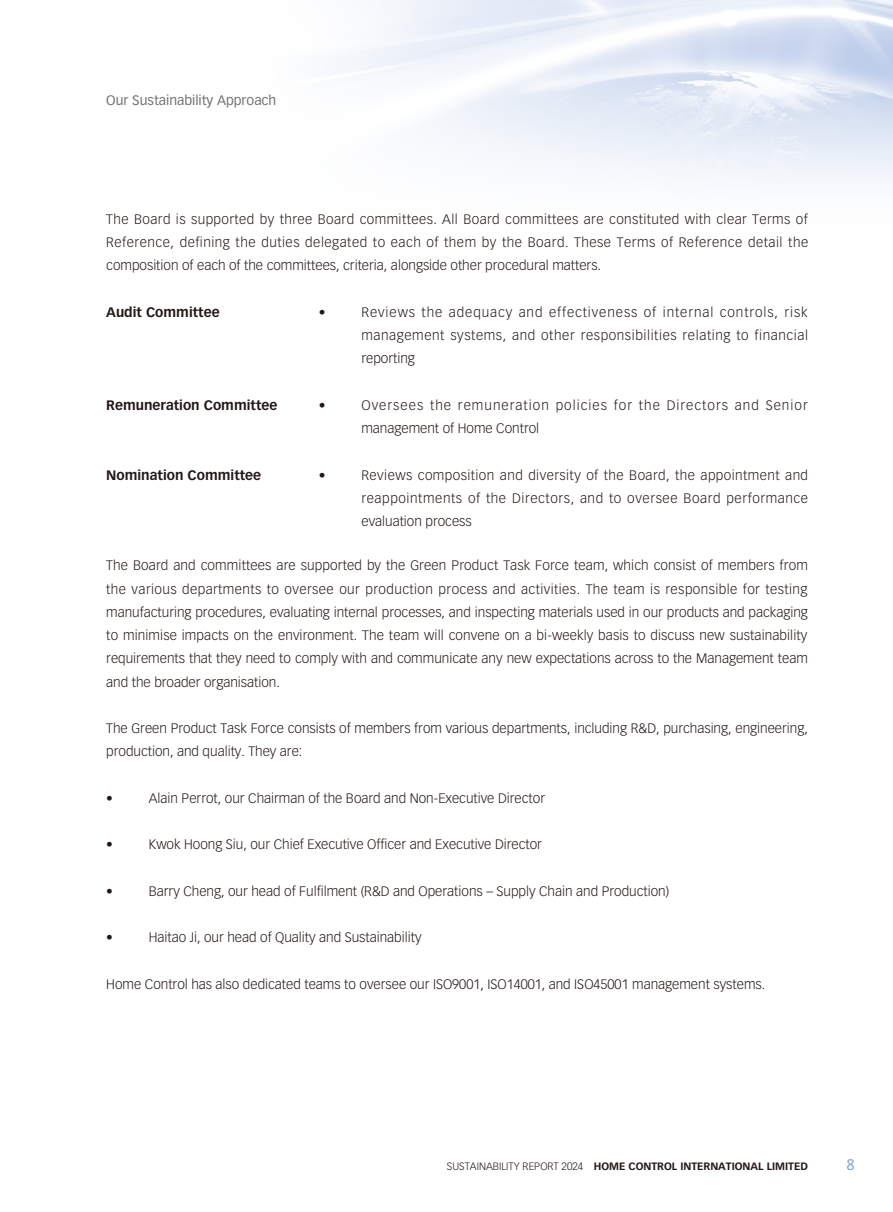
<style>
.page{position:relative;width:893px;height:1212px;background:#fff}
.page>*{position:absolute;margin:0;border:0;box-sizing:border-box;transform-origin:0 0}
.t1{font:15px "Vectora LT Std";color:#7ba3d6}
.t2{font:300 13.5px/23.2px "Vectora LT Std";color:#231916;text-align:justify}
.t3{font:300 13.5px/23.2px "Vectora LT Std";letter-spacing:.045em;color:#231916}
.t4{font:300 13.5px "Vectora LT Std";letter-spacing:.03em;color:#231916}
.t5{font:700 13.5px "Vectora LT Std";color:#231916}
.t6{font:300 13.5px "Vectora LT Std";letter-spacing:.065em;color:#231916}
.t7{font:300 13.5px "Vectora LT Std";letter-spacing:.075em;color:#231916}
.t8{font:13.5px "Vectora LT Std";color:#727272}
.t9{font:700 10.5px "Vectora LT Std";color:#231916}
.t10{font:300 10.5px "Vectora LT Std";color:#231916}
</style>
<div class="page">
<p class="t8" style="left:106px;top:92px;width:172px">Our Sustainability Approach</p>
<p class="t2" style="left:106px;top:208px;width:703px">The Board is supported by three Board committees. All Board committees are constituted with clear Terms of Reference, defining the duties delegated to each of them by the Board. These Terms of Reference detail the composition of each of the committees, criteria, alongside other procedural matters.</p>
<p class="t2" style="left:785px;top:301px;width:25px">risk</p>
<p class="t6" style="left:549px;top:304px;width:90px">effectiveness</p>
<p class="t2" style="left:644px;top:301px;width:14px">of</p>
<p class="t5" style="left:106px;top:304px;width:115px">Audit Committee</p>
<p class="t6" style="left:361px;top:304px;width:55px">Reviews</p>
<p class="t2" style="left:422px;top:301px;width:22px">the</p>
<p class="t6" style="left:449px;top:304px;width:65px">adequacy</p>
<p class="t2" style="left:519px;top:301px;width:25px">and</p>
<p class="t6" style="left:663px;top:304px;width:52px">internal</p>
<p class="t6" style="left:720px;top:304px;width:60px">controls,</p>
<p class="t2" style="left:319px;top:301px;width:8px">•</p>
<p class="t5" style="left:106px;top:397px;width:173px">Remuneration Committee</p>
<p class="t5" style="left:106px;top:467px;width:156px">Nomination Committee</p>
<p class="t2" style="left:319px;top:394px;width:8px">•</p>
<p class="t2" style="left:319px;top:463px;width:8px">•</p>
<p class="t3" style="left:361px;top:324px;width:448px">management systems, and other responsibilities relating to financial reporting</p>
<p class="t2" style="left:766px;top:394px;width:44px">Senior</p>
<p class="t2" style="left:614px;top:394px;width:20px">for</p>
<p class="t2" style="left:430px;top:394px;width:23px">the</p>
<p class="t7" style="left:458px;top:397px;width:93px">remuneration</p>
<p class="t7" style="left:556px;top:397px;width:53px">policies</p>
<p class="t2" style="left:639px;top:394px;width:23px">the</p>
<p class="t7" style="left:667px;top:397px;width:63px">Directors</p>
<p class="t2" style="left:735px;top:394px;width:26px">and</p>
<p class="t7" style="left:361px;top:397px;width:63px">Oversees</p>
<p class="t2" style="left:361px;top:417px;width:179px">management of Home Control</p>
<p class="t4" style="left:361px;top:467px;width:448px">Reviews composition and diversity of the Board, the appointment and</p>
<p class="t3" style="left:361px;top:487px;width:448px">reappointments of the Directors, and to oversee Board performance evaluation process</p>
<p class="t2" style="left:106px;top:554px;width:703px">The Board and committees are supported by the Green Product Task Force team, which consist of members from the various departments to oversee our production process and activities. The team is responsible for testing manufacturing procedures, evaluating internal processes, and inspecting materials used in our products and packaging to minimise impacts on the environment. The team will convene on a bi-weekly basis to discuss new sustainability requirements that they need to comply with and communicate any new expectations across to the Management team and the broader organisation.</p>
<p class="t2" style="left:106px;top:717px;width:703px">The Green Product Task Force consists of members from various departments, including &amp;R D, purchasing, engineering, production, and quality. They are:</p>
<p class="t2" style="left:149px;top:786px;width:398px">Alain Perrot, our Chairman of the Board and Non-Executive Director</p>
<p class="t2" style="left:106px;top:786px;width:8px">•</p>
<p class="t2" style="left:106px;top:833px;width:8px">•</p>
<p class="t2" style="left:106px;top:879px;width:8px">•</p>
<p class="t2" style="left:149px;top:833px;width:395px">Kwok Hoong Siu, our Chief Executive Officer and Executive Director</p>
<p class="t2" style="left:149px;top:879px;width:522px">Barry Cheng, our head of Fulfilment &amp;R( D and Operations – Supply Chain and Production(</p>
<p class="t2" style="left:149px;top:926px;width:274px">Haitao ,J i our head of Quality and Sustainability</p>
<p class="t2" style="left:106px;top:926px;width:8px">•</p>
<p class="t2" style="left:106px;top:972px;width:660px">Home Control has also dedicated teams to oversee our ISO9001, ISO14001, and ISO45001 management systems.</p>
<p class="t10" style="left:447px;top:1160px;width:138px">SUSTAINABILITY REPORT 2024</p>
<p class="t9" style="left:594px;top:1159px;width:216px">HOME CONTROL INTERNATIONAL LIMITED</p>
<p class="t1" style="left:846px;top:1156px;width:10px">8</p>
</div>
